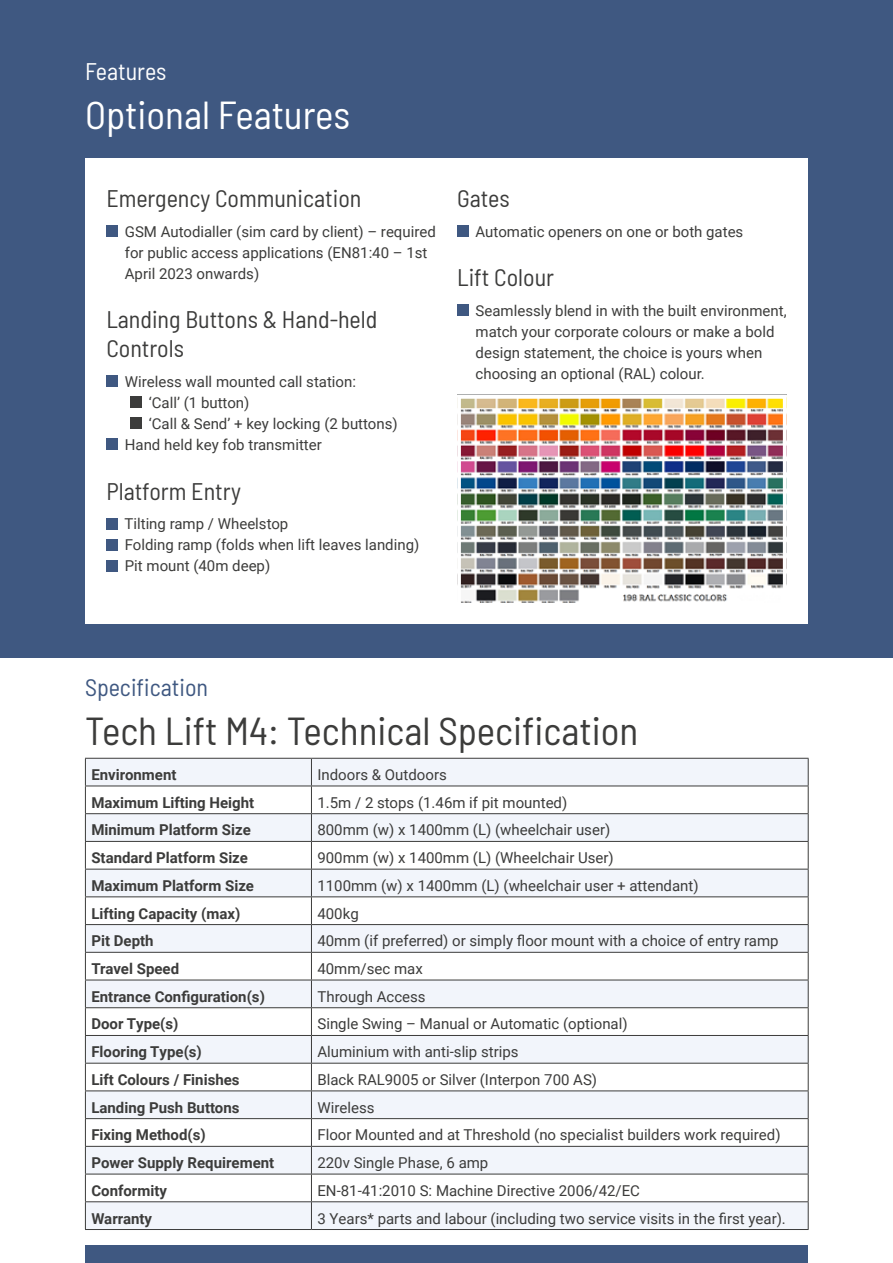
<style>
.page{position:relative;width:893px;height:1263px;background:#fff}
.page>*{position:absolute;margin:0;border:0;box-sizing:border-box;transform-origin:0 0}
.t1{font:semi-condensed 39px "Barlow";color:#3c3c3b}
.t2{font:semi-condensed 39px "Barlow";color:#fff}
.t3{font:semi-condensed 24px/28.8px "Barlow";color:#3c3c3b}
.t4{font:semi-condensed 24px "Barlow";color:#3f5881}
.t5{font:semi-condensed 24px "Barlow";letter-spacing:-.005em;color:#fff}
.t6{font:15px/21px "Roboto";color:#3c3c3b}
.t7{font:700 15px "Roboto";color:#3c3c3b}
</style>
<div class="page">
<div style="left:0;top:0;width:893px;height:658px;background:#3f5881"></div>
<div style="left:85px;top:1246px;width:723px;height:17px;background:#3f5881"></div>
<div style="left:85px;top:159px;width:723px;height:465px;background:#fff"></div>
<svg style="left:86px;top:759px;width:722px;height:470px;fill:#f2f5fb"></svg>
<svg style="left:311px;top:759px;width:1px;height:470px"></svg>
<hr style="left:85px;top:758px;width:226px;height:1px;background:#3c3c3b">
<hr style="left:311px;top:758px;width:498px;height:1px;background:#3c3c3b">
<hr style="left:85px;top:786px;width:226px;height:1px;background:#3c3c3b">
<hr style="left:311px;top:786px;width:498px;height:1px;background:#3c3c3b">
<hr style="left:85px;top:813px;width:226px;height:1px;background:#3c3c3b">
<hr style="left:311px;top:813px;width:498px;height:1px;background:#3c3c3b">
<hr style="left:85px;top:841px;width:226px;height:1px;background:#3c3c3b">
<hr style="left:311px;top:841px;width:498px;height:1px;background:#3c3c3b">
<hr style="left:85px;top:869px;width:226px;height:1px;background:#3c3c3b">
<hr style="left:311px;top:869px;width:498px;height:1px;background:#3c3c3b">
<hr style="left:85px;top:896px;width:226px;height:1px;background:#3c3c3b">
<hr style="left:311px;top:896px;width:498px;height:1px;background:#3c3c3b">
<hr style="left:85px;top:924px;width:226px;height:1px;background:#3c3c3b">
<hr style="left:311px;top:924px;width:498px;height:1px;background:#3c3c3b">
<hr style="left:85px;top:952px;width:226px;height:1px;background:#3c3c3b">
<hr style="left:311px;top:952px;width:498px;height:1px;background:#3c3c3b">
<hr style="left:85px;top:980px;width:226px;height:1px;background:#3c3c3b">
<hr style="left:311px;top:980px;width:498px;height:1px;background:#3c3c3b">
<hr style="left:85px;top:1007px;width:226px;height:1px;background:#3c3c3b">
<hr style="left:311px;top:1007px;width:498px;height:1px;background:#3c3c3b">
<hr style="left:85px;top:1035px;width:226px;height:1px;background:#3c3c3b">
<hr style="left:311px;top:1035px;width:498px;height:1px;background:#3c3c3b">
<hr style="left:85px;top:1063px;width:226px;height:1px;background:#3c3c3b">
<hr style="left:311px;top:1063px;width:498px;height:1px;background:#3c3c3b">
<hr style="left:85px;top:1090px;width:226px;height:1px;background:#3c3c3b">
<hr style="left:311px;top:1090px;width:498px;height:1px;background:#3c3c3b">
<hr style="left:85px;top:1118px;width:226px;height:1px;background:#3c3c3b">
<hr style="left:311px;top:1118px;width:498px;height:1px;background:#3c3c3b">
<hr style="left:85px;top:1146px;width:226px;height:1px;background:#3c3c3b">
<hr style="left:311px;top:1146px;width:498px;height:1px;background:#3c3c3b">
<hr style="left:85px;top:1174px;width:226px;height:1px;background:#3c3c3b">
<hr style="left:311px;top:1174px;width:498px;height:1px;background:#3c3c3b">
<hr style="left:85px;top:1201px;width:226px;height:1px;background:#3c3c3b">
<svg style="left:85px;top:759px;width:1px;height:470px"></svg>
<hr style="left:311px;top:1201px;width:498px;height:1px;background:#3c3c3b">
<svg style="left:808px;top:759px;width:1px;height:470px"></svg>
<hr style="left:85px;top:1229px;width:226px;height:1px;background:#3c3c3b">
<hr style="left:311px;top:1229px;width:498px;height:1px;background:#3c3c3b">
<div style="left:106px;top:226px;width:11px;height:11px;background:#3f5881"></div>
<div style="left:106px;top:376px;width:11px;height:11px;background:#3f5881"></div>
<div style="left:130px;top:397px;width:11px;height:11px;background:#3c3c3b"></div>
<div style="left:130px;top:418px;width:11px;height:11px;background:#3c3c3b"></div>
<div style="left:106px;top:439px;width:11px;height:11px;background:#3f5881"></div>
<div style="left:106px;top:518px;width:11px;height:11px;background:#3f5881"></div>
<div style="left:106px;top:539px;width:11px;height:11px;background:#3f5881"></div>
<div style="left:106px;top:560px;width:11px;height:11px;background:#3f5881"></div>
<div style="left:457px;top:226px;width:11px;height:11px;background:#3f5881"></div>
<div style="left:457px;top:305px;width:11px;height:11px;background:#3f5881"></div>
<img style="left:462px;top:400px;width:320px;height:202px">
<div style="left:457px;top:395px;width:330px;height:212px;border:4px solid #fff"></div>
<h2 class="t5" style="left:85px;top:54px;width:83px">Features</h2>
<h1 class="t2" style="left:85px;top:87px;width:267px">Optional Features</h1>
<h2 class="t3" style="left:106px;top:182px;width:257px">Emergency Communication</h2>
<p class="t6" style="left:125px;top:220px;width:313px">GSM Autodialler (sim card by client) – required for public access applications (EN81:40 – 1st<br>April 2023 onwards)</p>
<h2 class="t3" style="left:106px;top:304px;width:273px">Landing Buttons &amp; Hand-held<br>Controls</h2>
<p class="t6" style="left:125px;top:370px;width:233px">Wireless wall mounted call station:</p>
<p class="t6" style="left:149px;top:391px;width:102px">‘Call’ (1 button)</p>
<p class="t6" style="left:149px;top:412px;width:250px">‘Call &amp; Send’ + key locking (2 buttons)</p>
<p class="t6" style="left:125px;top:433px;width:199px">Hand held key fob transmitter</p>
<h2 class="t3" style="left:106px;top:475px;width:136px">Platform Entry</h2>
<p class="t6" style="left:125px;top:513px;width:296px">Tilting ramp / Wheelstop<br>Folding ramp (folds when lift leaves landing)<br>Pit mount (40m deep)</p>
<h2 class="t3" style="left:457px;top:182px;width:54px">Gates</h2>
<p class="t6" style="left:476px;top:220px;width:269px">Automatic openers on one or both gates</p>
<h2 class="t3" style="left:457px;top:262px;width:98px">Lift Colour</h2>
<p class="t6" style="left:476px;top:299px;width:313px">Seamlessly blend in with the built environment, match your corporate colours or make a bold design statement, the choice is yours when choosing an optional (RAL) colour.</p>
<h2 class="t4" style="left:85px;top:670px;width:125px">Specification</h2>
<h1 class="t1" style="left:85px;top:703px;width:555px">Tech Lift M4: Technical Specification</h1>
<p class="t7" style="left:91px;top:764px;width:87px">Environment</p>
<p class="t6" style="left:317px;top:763px;width:131px">Indoors &amp; Outdoors</p>
<p class="t7" style="left:91px;top:792px;width:164px">Maximum Lifting Height</p>
<p class="t6" style="left:317px;top:791px;width:251px">1.5m / 2 stops (1.46m if pit mounted)</p>
<p class="t7" style="left:91px;top:819px;width:161px">Minimum Platform Size</p>
<p class="t6" style="left:317px;top:819px;width:294px">800mm (w) x 1400mm (L) (wheelchair user)</p>
<p class="t7" style="left:91px;top:847px;width:158px">Standard Platform Size</p>
<p class="t6" style="left:317px;top:847px;width:298px">900mm (w) x 1400mm (L) (Wheelchair User)</p>
<p class="t7" style="left:91px;top:875px;width:164px">Maximum Platform Size</p>
<p class="t6" style="left:317px;top:874px;width:383px">1100mm (w) x 1400mm (L) (wheelchair user + attendant)</p>
<p class="t7" style="left:91px;top:903px;width:150px">Lifting Capacity (max)</p>
<p class="t6" style="left:317px;top:902px;width:43px">400kg</p>
<p class="t7" style="left:91px;top:930px;width:64px">Pit Depth</p>
<p class="t6" style="left:317px;top:930px;width:463px">40mm (if preferred) or simply floor mount with a choice of entry ramp</p>
<p class="t7" style="left:91px;top:958px;width:89px">Travel Speed</p>
<p class="t6" style="left:317px;top:958px;width:107px">40mm/sec max</p>
<p class="t7" style="left:91px;top:986px;width:175px">Entrance Configuration(s)</p>
<p class="t6" style="left:317px;top:985px;width:110px">Through Access</p>
<p class="t7" style="left:91px;top:1014px;width:89px">Door Type(s)</p>
<p class="t6" style="left:317px;top:1013px;width:312px">Single Swing – Manual or Automatic (optional)</p>
<p class="t7" style="left:91px;top:1041px;width:112px">Flooring Type(s)</p>
<p class="t6" style="left:317px;top:1041px;width:203px">Aluminium with anti-slip strips</p>
<p class="t7" style="left:91px;top:1069px;width:150px">Lift Colours / Finishes</p>
<p class="t6" style="left:317px;top:1068px;width:281px">Black RAL9005 or Silver (Interpon 700 AS)</p>
<p class="t7" style="left:91px;top:1097px;width:150px">Landing Push Buttons</p>
<p class="t6" style="left:317px;top:1096px;width:59px">Wireless</p>
<p class="t7" style="left:91px;top:1124px;width:116px">Fixing Method(s)</p>
<p class="t6" style="left:317px;top:1124px;width:465px">Floor Mounted and at Threshold (no specialist builders work required)</p>
<p class="t7" style="left:91px;top:1152px;width:184px">Power Supply Requirement</p>
<p class="t6" style="left:317px;top:1152px;width:172px">220v Single Phase, 6 amp</p>
<p class="t7" style="left:91px;top:1180px;width:77px">Conformity</p>
<p class="t6" style="left:317px;top:1179px;width:324px">EN-81-41:2010 S: Machine Directive 2006/42/EC</p>
<p class="t7" style="left:91px;top:1208px;width:62px">Warranty</p>
<p class="t6" style="left:317px;top:1207px;width:470px">3 Years* parts and labour (including two service visits in the first year).</p>
</div>
